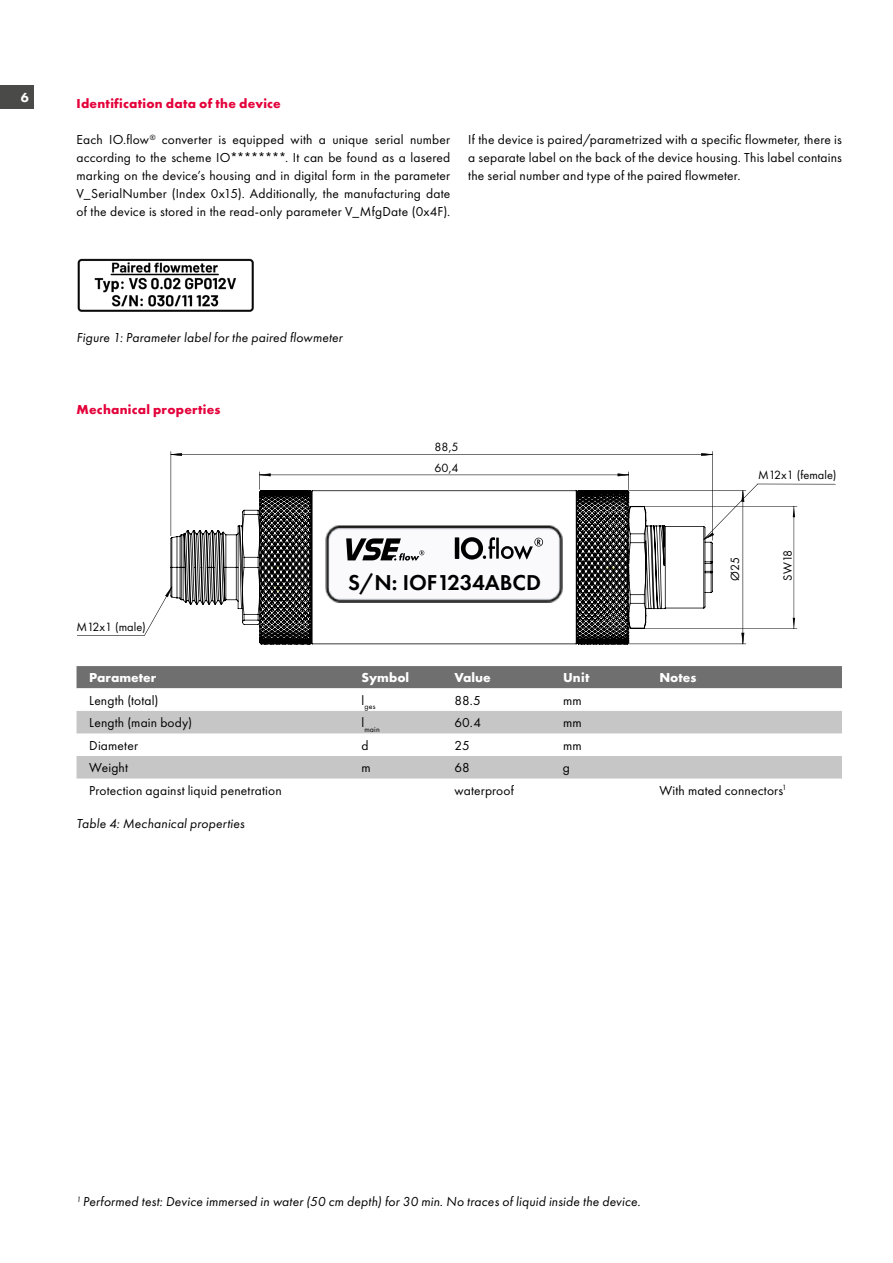
<style>
.page{position:relative;width:893px;height:1263px;background:#fff}
.page>*{position:absolute;margin:0;border:0;box-sizing:border-box;transform-origin:0 0}
.t1{font:600 22.35px "Futura PT";color:#000}
.t2{font:13.5px/18px "Futura PT";letter-spacing:.01em;color:#000;text-align:justify}
.t3{font:italic 13.5px "Futura PT";letter-spacing:.01em;color:#000}
.t4{font:700 13.5px "Futura PT";letter-spacing:.02em;color:#e4003a}
.t5{font:700 13.5px "Futura PT";color:#fff}
.t6{font:800 13.5px "Futura PT";color:#fff}
.t7{font:12.45px "Futura PT";color:#000}
.t8{font:7.8px "Futura PT";letter-spacing:.025em;color:#000}
</style>
<div class="page">
<div style="left:0;top:85px;width:34px;height:24px;background:#4a4a49"></div>
<svg style="left:77px;top:666px;width:765px;height:23px;background:#757474"></svg>
<svg style="left:77px;top:711px;width:765px;height:67px;fill:#c6c6c6"></svg>
<svg style="left:171px;top:453px;width:541px;height:23px"></svg>
<svg style="left:165px;top:490px;width:632px;height:154px"></svg>
<img style="left:77px;top:258px;width:177px;height:54px">
<p class="t6" style="left:21px;top:89px;width:10px">6</p>
<p class="t4" style="left:77px;top:95px;width:206px">Identification data of the device</p>
<p class="t2" style="left:77px;top:130px;width:375px">Each IO.flow<sup>®</sup> converter is equipped with a unique serial number according to the scheme IO********. It can be found as a lasered marking on the device’s housing and in digital form in the parameter V_SerialNumber (Index 0x15). Additionally, the manufacturing date of the device is stored in the read-only parameter V_MfgDate (0x4F).</p>
<p class="t2" style="left:468px;top:130px;width:375px">If the device is paired/parametrized with a specific flowmeter, there is a separate label on the back of the device housing. This label contains the serial number and type of the paired flowmeter.</p>
<p class="t3" style="left:77px;top:329px;width:268px">Figure 1: Parameter label for the paired flowmeter</p>
<p class="t4" style="left:77px;top:401px;width:145px">Mechanical properties</p>
<p class="t7" style="left:77px;top:619px;width:71px">M12x1 (male)</p>
<p class="t7" style="left:435px;top:440px;width:25px">88,5</p>
<p class="t7" style="left:435px;top:461px;width:25px">60,4</p>
<h1 class="t1" style="left:348px;top:568px;width:194px">S/N: IOF1234ABCD</h1>
<p class="t7" style="left:758px;top:468px;width:80px">M12x1 (female)</p>
<p class="t7" style="left:728px;top:580px;width:25px;rotate:-90deg">Ø25</p>
<p class="t7" style="left:780px;top:580px;width:32px;rotate:-90deg">SW18</p>
<p class="t5" style="left:89px;top:669px;width:69px">Parameter</p>
<p class="t5" style="left:361px;top:669px;width:49px">Symbol</p>
<p class="t5" style="left:454px;top:669px;width:38px">Value</p>
<p class="t5" style="left:563px;top:669px;width:28px">Unit</p>
<p class="t5" style="left:659px;top:669px;width:39px">Notes</p>
<p class="t2" style="left:89px;top:691px;width:71px">Length (total)</p>
<p class="t8" style="left:361px;top:702px;width:16px"><sup>l</sup>ges</p>
<p class="t2" style="left:454px;top:691px;width:28px">88.5</p>
<p class="t2" style="left:563px;top:691px;width:20px">mm</p>
<p class="t2" style="left:89px;top:714px;width:104px">Length (main body)</p>
<p class="t8" style="left:361px;top:725px;width:20px"><sup>l</sup>main</p>
<p class="t2" style="left:454px;top:714px;width:28px">60.4</p>
<p class="t2" style="left:563px;top:714px;width:20px">mm</p>
<p class="t2" style="left:89px;top:736px;width:50px">Diameter</p>
<p class="t2" style="left:361px;top:736px;width:9px">d</p>
<p class="t2" style="left:454px;top:736px;width:17px">25</p>
<p class="t2" style="left:563px;top:736px;width:20px">mm</p>
<p class="t2" style="left:89px;top:759px;width:40px">Weight</p>
<p class="t2" style="left:361px;top:759px;width:11px">m</p>
<p class="t2" style="left:454px;top:759px;width:17px">68</p>
<p class="t2" style="left:563px;top:759px;width:9px">g</p>
<p class="t2" style="left:89px;top:781px;width:194px">Protection against liquid penetration</p>
<p class="t2" style="left:454px;top:781px;width:61px">waterproof</p>
<p class="t2" style="left:659px;top:781px;width:129px">With mated connectors<sup>1</sup></p>
<p class="t3" style="left:77px;top:816px;width:170px">Table 4: Mechanical properties</p>
<p class="t3" style="left:77px;top:1193px;width:566px"><sup>1</sup> Performed test: Device immersed in water (50 cm depth) for 30 min. No traces of liquid inside the device.</p>
</div>
